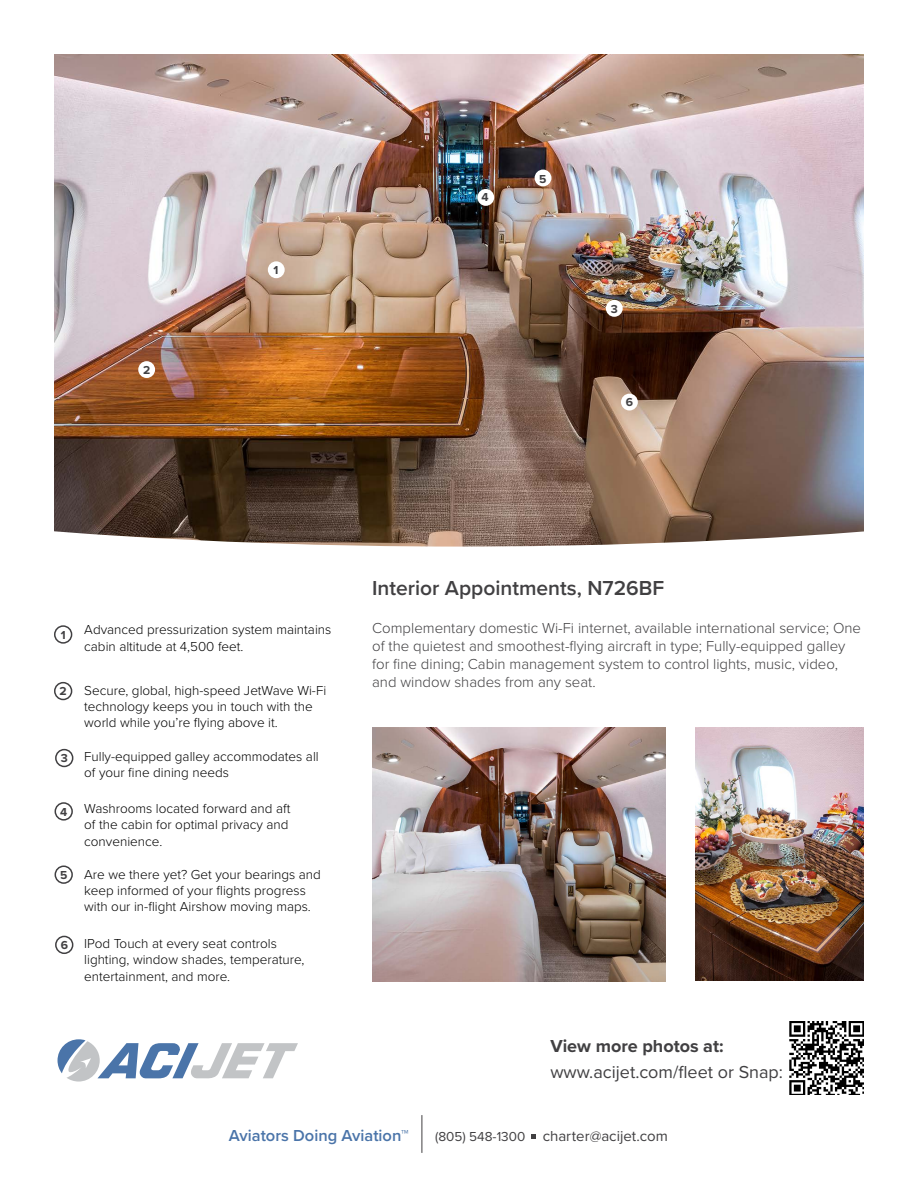
<style>
.page{position:relative;width:918px;height:1188px;background:#fff}
.page>*{position:absolute;margin:0;border:0;box-sizing:border-box;transform-origin:0 0}
.t1{font:600 21px "Proxima Nova";color:#414042}
.t2{font:18px "Proxima Nova";color:#414042}
.t3{font:700 18px "Proxima Nova";color:#414042}
.t4{font:600 16.5px "Proxima Nova";color:#4a74a9}
.t5{font:300 15px/18px "Proxima Nova";color:#414042}
.t6{font:15px "Proxima Nova";color:#414042}
.t7{font:300 13.5px/16.2px "Proxima Nova";color:#000}
.t8{font:700 12px "Proxima Nova";color:#414042}
.s1{font-size:13.5px}
</style>
<div class="page">
<hr style="left:422px;top:1115px;width:1px;height:38px;background:#414042">
<svg style="left:531px;top:1134px;width:5px;height:5px"></svg>
<img style="left:54px;top:54px;width:810px;height:471px">
<svg style="left:54px;top:525px;width:810px;height:539px"></svg>
<img style="left:789px;top:1021px;width:75px;height:74px">
<svg style="left:58px;top:1039px;width:240px;height:43px"></svg>
<img style="left:695px;top:728px;width:169px;height:253px">
<img style="left:372px;top:728px;width:294px;height:253px">
<div style="left:55px;top:626px;width:17px;height:17px;background:#fff;border-radius:50%"></div>
<div style="left:54px;top:625px;width:18px;height:19px;border:2px solid #414042;border-radius:50%"></div>
<div style="left:56px;top:750px;width:17px;height:16px;background:#fff;border-radius:50%"></div>
<div style="left:55px;top:749px;width:18px;height:18px;border:2px solid #414042;border-radius:50%"></div>
<div style="left:55px;top:683px;width:17px;height:16px;background:#fff;border-radius:50%"></div>
<div style="left:54px;top:682px;width:18px;height:18px;border:2px solid #414042;border-radius:50%"></div>
<div style="left:55px;top:803px;width:17px;height:17px;background:#fff;border-radius:50%"></div>
<div style="left:55px;top:802px;width:18px;height:19px;border:2px solid #414042;border-radius:50%"></div>
<div style="left:55px;top:866px;width:17px;height:17px;background:#fff;border-radius:50%"></div>
<div style="left:55px;top:865px;width:18px;height:19px;border:2px solid #414042;border-radius:50%"></div>
<div style="left:56px;top:936px;width:17px;height:17px;background:#fff;border-radius:50%"></div>
<div style="left:55px;top:936px;width:18px;height:18px;border:2px solid #414042;border-radius:50%"></div>
<div style="left:621px;top:394px;width:17px;height:17px;background:#fff;border-radius:50%"></div>
<div style="left:268px;top:261px;width:17px;height:17px;background:#fff;border-radius:50%"></div>
<div style="left:477px;top:189px;width:17px;height:17px;background:#fff;border-radius:50%"></div>
<div style="left:606px;top:300px;width:17px;height:17px;background:#fff;border-radius:50%"></div>
<div style="left:535px;top:170px;width:16px;height:16px;background:#fff;border-radius:50%"></div>
<div style="left:138px;top:361px;width:17px;height:17px;background:#fff;border-radius:50%"></div>
<p class="t8" style="left:143px;top:361px;width:9px">2</p>
<p class="t8" style="left:274px;top:261px;width:6px">1</p>
<p class="t8" style="left:481px;top:188px;width:9px">4</p>
<p class="t8" style="left:539px;top:170px;width:9px">5</p>
<p class="t8" style="left:611px;top:300px;width:9px">3</p>
<p class="t8" style="left:626px;top:393px;width:9px">6</p>
<h1 class="t1" style="left:372px;top:573px;width:294px">Interior Appointments, N726BF</h1>
<p class="t8" style="left:61px;top:626px;width:6px">1</p>
<p class="t8" style="left:60px;top:682px;width:9px">2</p>
<p class="t7" style="left:84px;top:621px;width:249px">Advanced pressurization system maintains cabin altitude at 4,500 feet.</p>
<p class="t7" style="left:84px;top:682px;width:243px">Secure, global, high-speed JetWave Wi-Fi technology keeps you in touch with the world while you’re flying above it.</p>
<p class="t5" style="left:372px;top:618px;width:490px">Complementary domestic Wi-Fi internet, available international service; One of the quietest and smoothest-flying aircraft in type; Fully-equipped galley for fine dining; Cabin management system to control lights, music, video, and window shades from any seat.</p>
<p class="t8" style="left:61px;top:749px;width:9px">3</p>
<p class="t7" style="left:84px;top:748px;width:236px">Fully-equipped galley accommodates all of your fine dining needs</p>
<p class="t8" style="left:60px;top:803px;width:9px">4</p>
<p class="t8" style="left:60px;top:866px;width:9px">5</p>
<p class="t7" style="left:84px;top:800px;width:208px">Washrooms located forward and aft of the cabin for optimal privacy and convenience.</p>
<p class="t7" style="left:84px;top:866px;width:238px">Are we there yet? Get your bearings and keep informed of your flights progress with our in-flight Airshow moving maps.</p>
<p class="t8" style="left:61px;top:936px;width:9px">6</p>
<p class="t7" style="left:84px;top:935px;width:222px">IPod Touch at every seat controls lighting, window shades, temperature, entertainment, and more.</p>
<h2 class="t3" style="left:550px;top:1032px;width:175px">View more photos at:</h2>
<h2 class="t2" style="left:550px;top:1059px;width:234px">www.acijet.com/fleet or Snap:</h2>
<p class="t4" style="left:229px;top:1123px;width:181px">Aviators Doing Aviation™</p>
<p class="t6" style="left:435px;top:1124px;width:234px"><span class="s1">(805) 548-1300</span> charter@acijet.com</p>
</div>
